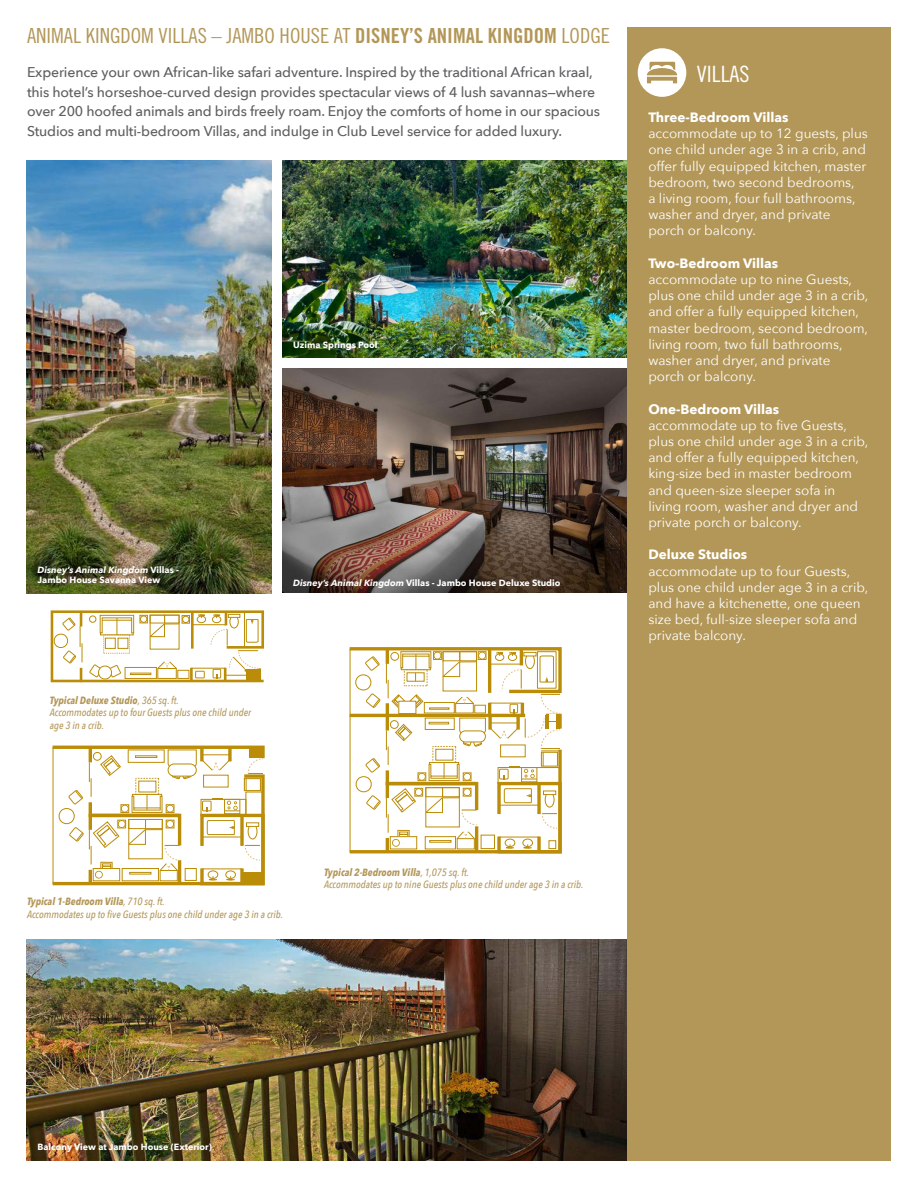
<style>
.page{position:relative;width:918px;height:1188px;background:#fff}
.page>*{position:absolute;margin:0;border:0;box-sizing:border-box;transform-origin:0 0}
.t1{font:22.5px "Trade Gothic Cond Eighteen";color:#fff}
.t2{font:20.85px "Trade Gothic Cond Eighteen";color:#b39758}
.t3{font:500 14.1px/19.5px "Avenir Next";letter-spacing:-.01em;color:#5f5f62}
.t4{font:13.5px/16.2px "Avenir Next";color:#fff}
.t5{font:italic 500 10.5px/12.6px "Avenir Next Condensed";color:#b39758}
.t6{font:italic 700 10.5px "Avenir Next Condensed";color:#b39758}
.t7{font:700 9px/10.8px "Avenir Next";color:#fff}
.s1{font-family:"Trade Gothic Bold Cond Twenty"}
.s2{font-style:italic}
.s3{font-weight:500}
.s4{font-weight:700}
</style>
<div class="page">
<img style="left:27px;top:160px;width:245px;height:434px">
<img style="left:27px;top:940px;width:600px;height:221px">
<svg style="left:52px;top:745px;width:213px;height:141px"></svg>
<img style="left:283px;top:368px;width:344px;height:225px">
<img style="left:283px;top:160px;width:344px;height:198px">
<div style="left:627px;top:27px;width:264px;height:1134px;background:#b39758"></div>
<svg style="left:50px;top:610px;width:214px;height:73px"></svg>
<svg style="left:349px;top:647px;width:213px;height:207px"></svg>
<div style="left:489px;top:648px;width:33px;height:17px;border:1px solid #bb8c07"></div>
<div style="left:537px;top:651px;width:20px;height:38px;border:1px solid #bb8c07"></div>
<div style="left:638px;top:48px;width:48px;height:49px;background:#fff;border-radius:50%"></div>
<svg style="left:647px;top:62px;width:30px;height:21px"></svg>
<p class="t2" style="left:27px;top:23px;width:585px">ANIMAL KINGDOM VILLAS – JAMBO HOUSE AT <span class="s1">DISNEY’S ANIMAL KINGDOM</span> LODGE</p>
<p class="t3" style="left:27px;top:62px;width:575px">Experience your own African-like safari adventure. Inspired by the traditional African kraal, this hotel’s horseshoe-curved design provides spectacular views of 4 lush savannas—where over 200 hoofed animals and birds freely roam. Enjoy the comforts of home in our spacious Studios and multi-bedroom Villas, and indulge in Club Level service for added luxury.</p>
<p class="t7" style="left:293px;top:339px;width:86px">Uzima Springs Pool</p>
<p class="t7" style="left:38px;top:564px;width:143px"><span class="s2">Disney’s Animal Kingdom</span> Villas -<br>Jambo House Savanna View</p>
<p class="t7" style="left:293px;top:577px;width:269px"><span class="s2">Disney’s Animal Kingdom</span> Villas - Jambo House Deluxe Studio</p>
<p class="t6" style="left:50px;top:694px;width:131px">Typical Deluxe Studio<span class="s3">, 365 sq. ft.</span></p>
<p class="t5" style="left:50px;top:706px;width:203px">Accommodates up to four Guests plus one child under age 3 in a crib.</p>
<p class="t1" style="left:697px;top:60px;width:54px">VILLAS</p>
<p class="t4" style="left:648px;top:109px;width:221px"><span class="s4">Three-Bedroom Villas </span>accommodate up to 12 guests, plus one child under age 3 in a crib, and offer fully equipped kitchen, master bedroom, two second bedrooms,<br>a living room, four full bathrooms, washer and dryer, and private porch or balcony.</p>
<p class="t4" style="left:648px;top:254px;width:222px"><span class="s4">Two-Bedroom Villas </span>accommodate up to nine Guests, plus one child under age 3 in a crib, and offer a fully equipped kitchen, master bedroom, second bedroom, living room, two full bathrooms, washer and dryer, and private porch or balcony.</p>
<p class="t4" style="left:648px;top:400px;width:222px"><span class="s4">One-Bedroom Villas </span>accommodate up to five Guests, plus one child under age 3 in a crib, and offer a fully equipped kitchen, king-size bed in master bedroom and queen-size sleeper sofa in living room, washer and dryer and private porch or balcony.</p>
<p class="t4" style="left:648px;top:546px;width:222px"><span class="s4">Deluxe Studios<br></span>accommodate up to four Guests, plus one child under age 3 in a crib, and have a kitchenette, one queen size bed, full-size sleeper sofa and private balcony.</p>
<p class="t6" style="left:27px;top:895px;width:139px">Typical 1-Bedroom Villa<span class="s3">, 710 sq. ft.</span></p>
<p class="t5" style="left:27px;top:908px;width:258px">Accommodates up to five Guests plus one child under age 3 in a crib.</p>
<p class="t6" style="left:324px;top:866px;width:147px">Typical 2-Bedroom Villa<span class="s3">, 1,075 sq. ft.</span></p>
<p class="t5" style="left:324px;top:878px;width:261px">Accommodates up to nine Guests plus one child under age 3 in a crib.</p>
<p class="t7" style="left:38px;top:1142px;width:176px">Balcony View at Jambo House (Exterior)</p>
</div>
